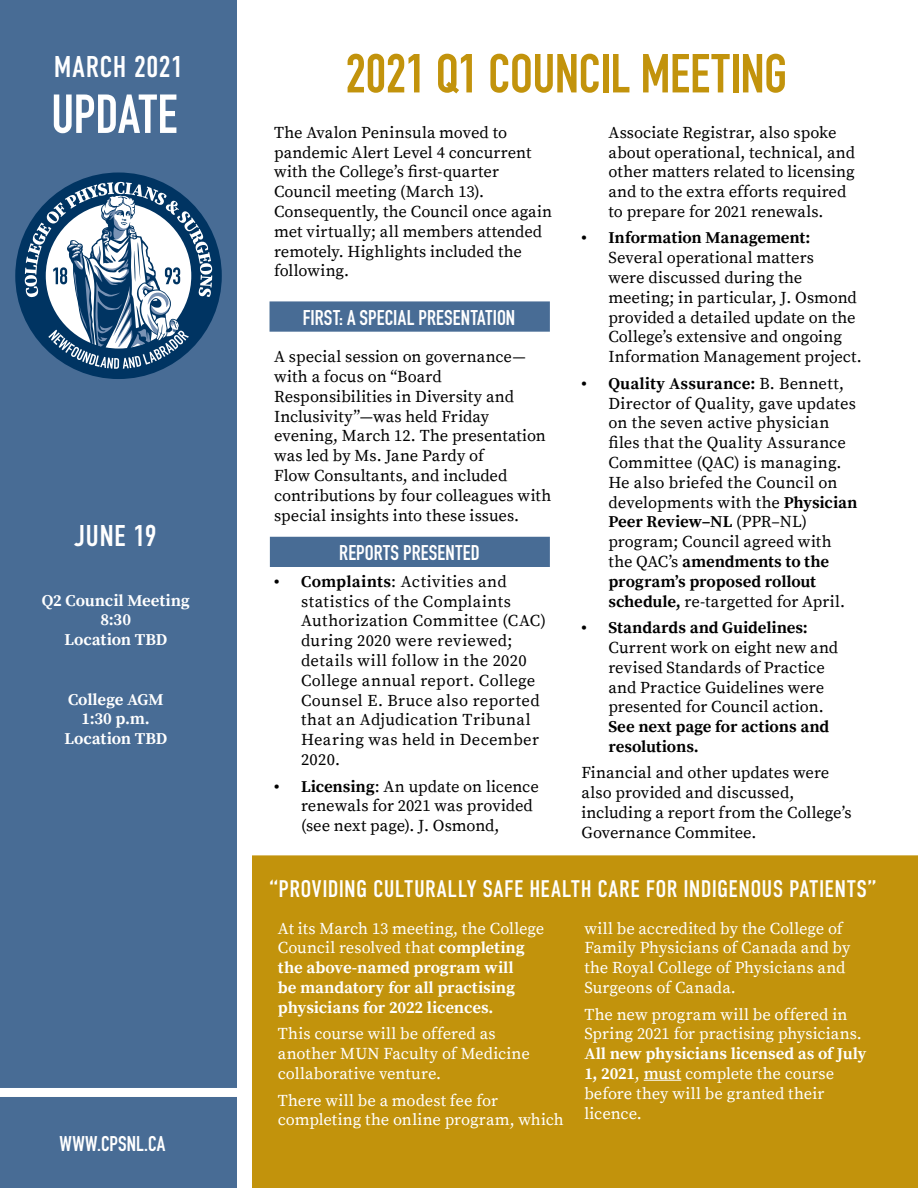
<style>
.page{position:relative;width:918px;height:1188px;background:#fff}
.page>*{position:absolute;margin:0;border:0;box-sizing:border-box;transform-origin:0 0}
.t1{font:700 54px "DIN Condensed";letter-spacing:-.01em;color:#c2930c}
.t2{font:700 54px "DIN Condensed";letter-spacing:-.005em;color:#fff}
.t3{font:30px "DIN Condensed";letter-spacing:.005em;color:#fff}
.t4{font:24px "DIN Condensed";letter-spacing:.015em;color:#fff}
.t5{font:700 21px "DIN Condensed";letter-spacing:.01em;color:#fff}
.t6{font:16.5px/19.8px "Source Serif Pro";letter-spacing:.005em;color:#000}
.t7{font:16.5px/19.8px "Source Serif Pro";letter-spacing:.005em;color:#fff}
.t8{font:700 16.5px/19.5px "Source Serif Pro";letter-spacing:-.005em;color:#fff;text-align:center}
.t9{font:700 16.5px/19.8px "Source Serif Pro";letter-spacing:-.005em;color:#000}
.s1{font-weight:700}
.s2{font-weight:400}
.s3{font-weight:600}
</style>
<div class="page">
<div style="left:252px;top:855px;width:666px;height:333px;background:#c2930c"></div>
<div style="left:0;top:0;width:237px;height:1188px;background:#486c95"></div>
<div style="left:0;top:1088px;width:237px;height:9px;background:#fff"></div>
<svg style="left:15px;top:173px;width:207px;height:206px"></svg>
<div style="left:270px;top:537px;width:280px;height:30px;background:#486c95"></div>
<div style="left:270px;top:301px;width:280px;height:31px;background:#486c95"></div>
<hr style="left:644px;top:1080px;width:37px;height:1px;background:#fff">
<h2 class="t3" style="left:54px;top:50px;width:131px">MARCH 2021</h2>
<h1 class="t2" style="left:51px;top:78px;width:128px">UPDATE</h1>
<h2 class="t3" style="left:75px;top:519px;width:84px">JUNE 19</h2>
<p class="t8" style="left:42px;top:591px;width:150px">Q2 Council Meeting<br>8:30<br>Location TBD</p>
<p class="t8" style="left:64px;top:690px;width:104px">College AGM<br>1:30 p.m.<br>Location TBD</p>
<p class="t5" style="left:59px;top:1130px;width:108px">WWW.CPSNL.CA</p>
<h1 class="t1" style="left:346px;top:37px;width:443px">2021 Q1 COUNCIL MEETING</h1>
<p class="t6" style="left:274px;top:123px;width:280px">The Avalon Peninsula moved to pandemic Alert Level 4 concurrent with the College’s first-quarter<br>Council meeting (March 13).<br>Consequently, the Council once again met virtually; all members attended remotely. Highlights included the following.</p>
<p class="t5" style="left:303px;top:303px;width:214px">FIRST: A SPECIAL PRESENTATION</p>
<p class="t6" style="left:274px;top:348px;width:279px">A special session on governance— with a focus on “Board<br>Responsibilities in Diversity and<br>Inclusivity”—was held Friday evening, March 12. The presentation was led by Ms. Jane Pardy of<br>Flow Consultants, and included contributions by four colleagues with special insights into these issues.</p>
<p class="t5" style="left:339px;top:538px;width:142px">REPORTS PRESENTED</p>
<p class="t6" style="left:301px;top:572px;width:246px;text-indent:-27px"><span class="s1">• Complaints</span>: Activities and statistics of the Complaints<br>Authorization Committee (CAC) during 2020 were reviewed; details will follow in the 2020<br>College annual report. College<br>Counsel E. Bruce also reported that an Adjudication Tribunal<br>Hearing was held in December<br>2020.</p>
<p class="t6" style="left:301px;top:777px;width:239px;text-indent:-27px"><span class="s1">• Licensing</span>: An update on licence renewals for 2021 was provided (see next page). J. Osmond,</p>
<p class="t6" style="left:608px;top:123px;width:248px">Associate Registrar, also spoke about operational, technical, and other matters related to licensing and to the extra efforts required to prepare for 2021 renewals.</p>
<p class="t9" style="left:581px;top:229px;width:230px">• Information Management:</p>
<p class="t6" style="left:608px;top:249px;width:255px">Several operational matters<br>were discussed during the meeting; in particular, J. Osmond provided a detailed update on the<br>College’s extensive and ongoing<br>Information Management project.</p>
<p class="t6" style="left:608px;top:374px;width:251px;text-indent:-27px"><span class="s1">• Quality Assurance:</span> B. Bennett,<br>Director of Quality, gave updates on the seven active physician files that the Quality Assurance<br>Committee (QAC) is managing.<br>He also briefed the Council on developments with the <span class="s1">Physician<br>Peer Review–NL</span> (PPR–NL) program; Council agreed with the QAC’s <span class="s1">amendments to the program’s proposed rollout schedule,</span> re-targetted for April.</p>
<p class="t9" style="left:581px;top:618px;width:228px">• Standards and Guidelines:</p>
<p class="t6" style="left:608px;top:638px;width:231px">Current work on eight new and revised Standards of Practice and Practice Guidelines were presented for Council action.</p>
<p class="t9" style="left:608px;top:717px;width:222px">See next page for actions and resolutions.</p>
<p class="t6" style="left:581px;top:764px;width:272px">Financial and other updates were also provided and discussed, including a report from the College’s<br>Governance Commitee.</p>
<h3 class="t4" style="left:270px;top:876px;width:608px">“PROVIDING CULTURALLY SAFE HEALTH CARE FOR INDIGENOUS PATIENTS”</h3>
<p class="t8" style="left:278px;top:919px;width:268px;text-align:left"><span class="s2">At its March 13 meeting, the College<br>Council resolved that</span> completing the above-named program will<br>be mandatory for all practising physicians for 2022 licences.</p>
<p class="t7" style="left:278px;top:1025px;width:253px">This course will be offered as another MUN Faculty of Medicine collaborative venture.</p>
<p class="t7" style="left:278px;top:1091px;width:288px">There will be a modest fee for completing the online program, which</p>
<p class="t7" style="left:584px;top:919px;width:268px">will be accredited by the College of<br>Family Physicians of Canada and by the Royal College of Physicians and<br>Surgeons of Canada.</p>
<p class="t7" style="left:584px;top:1005px;width:279px">The new program will be offered in<br>Spring 2021 for practising physicians.</p>
<p class="t7" style="left:584px;top:1044px;width:284px"><span class="s1">All new physicians licensed as of July<br>1, 2021</span>, <span class="s3">must</span> complete the course before they will be granted their licence.</p>
</div>
